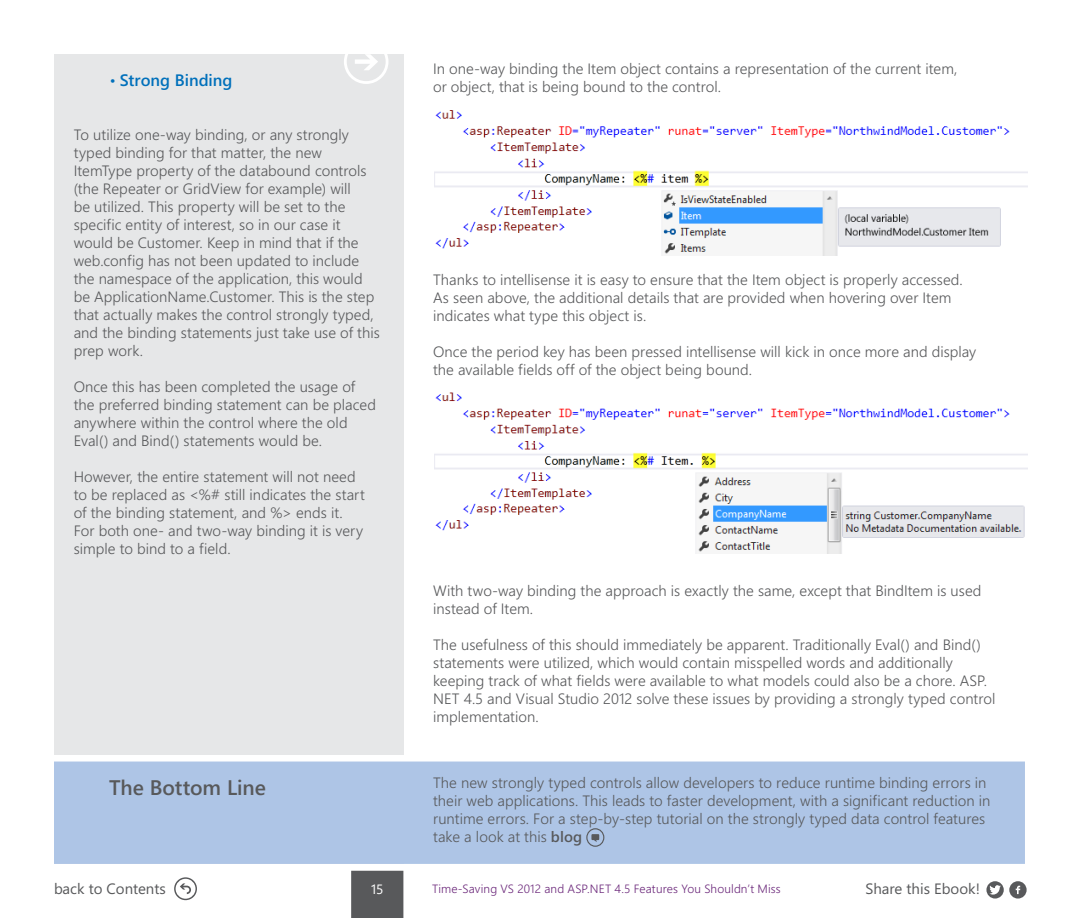
<style>
.page{position:relative;width:1080px;height:918px;background:#fff}
.page>*{position:absolute;margin:0;border:0;box-sizing:border-box;transform-origin:0 0}
.t1{font:600 21px "Segoe WP";letter-spacing:-.005em;color:#58595b}
.t2{font:600 16.5px "Segoe WP";color:#0070bb}
.t3{font:300 15px/18px "Segoe WP";letter-spacing:.005em;color:#58595b}
.t4{font:15px "Segoe WP";color:#58595b}
.t5{font:13.5px "Segoe WP";color:#fff}
.t6{font:300 12px "Segoe WP";letter-spacing:.01em;color:#6c297b}
.s1{font-weight:300;font-size:15px}
.s2{font-weight:600}
</style>
<div class="page">
<div style="left:54px;top:54px;width:349px;height:810px;background:#e6e7e8"></div>
<svg style="left:344px;top:54px;width:45px;height:30px"></svg>
<div style="left:43px;top:755px;width:369px;height:7px;background:#fff"></div>
<div style="left:54px;top:762px;width:971px;height:102px;background:#aec5e6"></div>
<div style="left:351px;top:871px;width:52px;height:47px;background:#58595b"></div>
<svg style="left:986px;top:881px;width:18px;height:18px"></svg>
<svg style="left:989px;top:885px;width:12px;height:10px"></svg>
<svg style="left:1009px;top:881px;width:18px;height:18px"></svg>
<svg style="left:1016px;top:886px;width:4px;height:8px"></svg>
<svg style="left:174px;top:877px;width:23px;height:23px"></svg>
<img style="left:435px;top:110px;width:593px;height:146px">
<img style="left:435px;top:392px;width:593px;height:162px">
<svg style="left:586px;top:828px;width:18px;height:19px"></svg>
<p class="t2" style="left:110px;top:69px;width:124px"><span class="s1">•</span> Strong Binding</p>
<p class="t3" style="left:74px;top:125px;width:308px">To utilize one-way binding, or any strongly typed binding for that matter, the new ItemType property of the databound controls (the Repeater or GridView for example) will<br>be utilized. This property will be set to the specific entity of interest, so in our case it would be Customer. Keep in mind that if the web.config has not been updated to include the namespace of the application, this would be ApplicationName.Customer. This is the step that actually makes the control strongly typed, and the binding statements just take use of this prep work.</p>
<p class="t3" style="left:74px;top:377px;width:304px">Once this has been completed the usage of the preferred binding statement can be placed anywhere within the control where the old Eval() and Bind() statements would be.</p>
<p class="t3" style="left:74px;top:467px;width:293px">However, the entire statement will not need to be replaced as &lt;%# still indicates the start of the binding statement, and %&gt; ends it.<br>For both one- and two-way binding it is very simple to bind to a field.</p>
<p class="t3" style="left:433px;top:59px;width:526px">In one-way binding the Item object contains a representation of the current item, or object, that is being bound to the control.</p>
<p class="t3" style="left:433px;top:270px;width:531px">Thanks to intellisense it is easy to ensure that the Item object is properly accessed.<br>As seen above, the additional details that are provided when hovering over Item indicates what type this object is.</p>
<p class="t3" style="left:433px;top:342px;width:545px">Once the period key has been pressed intellisense will kick in once more and display the available fields off of the object being bound.</p>
<p class="t3" style="left:433px;top:581px;width:550px">With two-way binding the approach is exactly the same, except that BindItem is used instead of Item.</p>
<p class="t3" style="left:433px;top:635px;width:564px">The usefulness of this should immediately be apparent. Traditionally Eval() and Bind() statements were utilized, which would contain misspelled words and additionally keeping track of what fields were available to what models could also be a chore. ASP.<br>NET 4.5 and Visual Studio 2012 solve these issues by providing a strongly typed control implementation.</p>
<h1 class="t1" style="left:109px;top:773px;width:158px">The Bottom Line</h1>
<p class="t3" style="left:433px;top:773px;width:559px">The new strongly typed controls allow developers to reduce runtime binding errors in their web applications. This leads to faster development, with a significant reduction in runtime errors. For a step-by-step tutorial on the strongly typed data control features take a look at this <span class="s2">blog</span></p>
<p class="t4" style="left:54px;top:879px;width:113px">back to Contents</p>
<p class="t5" style="left:371px;top:880px;width:14px">15</p>
<p class="t6" style="left:432px;top:881px;width:350px">Time-Saving VS 2012 and ASP.NET 4.5 Features You Shouldn’t Miss</p>
<p class="t4" style="left:866px;top:878px;width:116px">Share this Ebook!</p>
</div>
